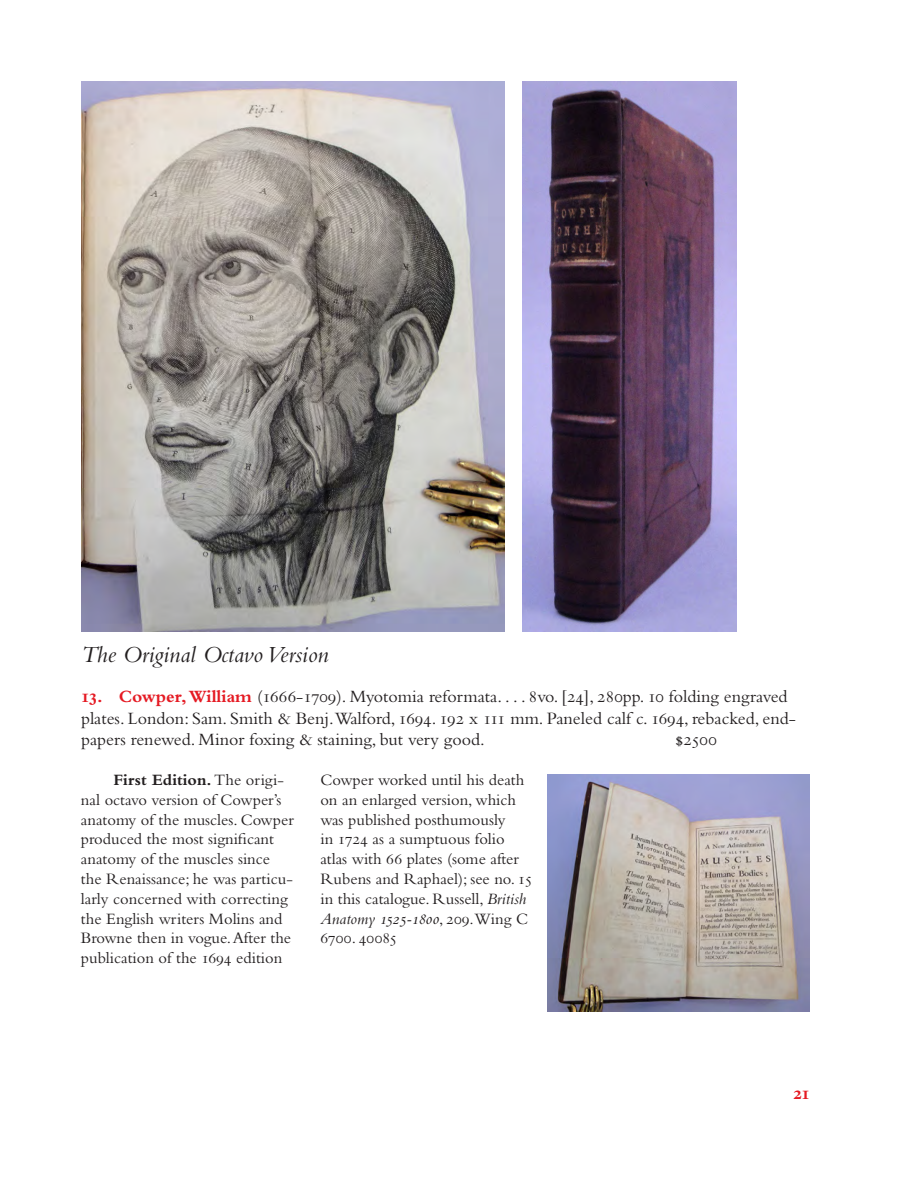
<style>
.page{position:relative;width:918px;height:1188px;background:#fff}
.page>*{position:absolute;margin:0;border:0;box-sizing:border-box;transform-origin:0 0}
.headline{font:italic 24px "Bembo Std";color:#231f20}
.physical_description{font:18px/21.6px "Bembo Std";color:#231f20}
.t1{font:700 18px "Bembo Std";color:#e51a23}
.comment_paragraph{font:16.5px/19.8px "Bembo Std";color:#231f20}
.s1{font-weight:700;color:#e51a23}
.s2{font-weight:700}
.s3{font-style:italic}
</style>
<div class="page">
<img style="left:81px;top:81px;width:423px;height:550px">
<img style="left:522px;top:81px;width:214px;height:550px">
<img style="left:547px;top:774px;width:263px;height:238px">
<p class="headline" style="left:81px;top:641px;width:249px">The Original Octavo Version</p>
<p class="physical_description" style="left:81px;top:685px;width:716px"><span class="s1">13. Cowper, William</span> (1666-1709). Myotomia reformata. . . . 8vo. [24], 280pp. 10 folding engraved plates. London: Sam. Smith &amp; Benj.Walford, 1694. 192 x 111 mm. Paneled calf c. 1694, rebacked, end&shy;papers renewed. Minor foxing &amp; staining, but very good.</p>
<p class="physical_description" style="left:675px;top:728px;width:44px">$2500</p>
<p class="comment_paragraph" style="left:81px;top:770px;width:214px;text-indent:32px"><span class="s2">First Edition.</span> The origi&shy;nal octavo version of Cowper’s anatomy of the muscles. Cowper produced the most significant anatomy of the muscles since the Renaissance; he was particu&shy;larly concerned with correcting the English writers Molins and<br>Browne then in vogue. After the publication of the 1694 edition</p>
<p class="comment_paragraph" style="left:320px;top:770px;width:213px">Cowper worked until his death on an enlarged version, which was published posthumously<br>in 1724 as a sumptuous folio atlas with 66 plates (some after<br>Rubens and Raphael); see no. 15 in this catalogue. Russell, <span class="s3">British<br>Anatomy 1525-1800</span>, 209.Wing C<br>6700. 40085</p>
<p class="t1" style="left:794px;top:1084px;width:18px">21</p>
</div>
